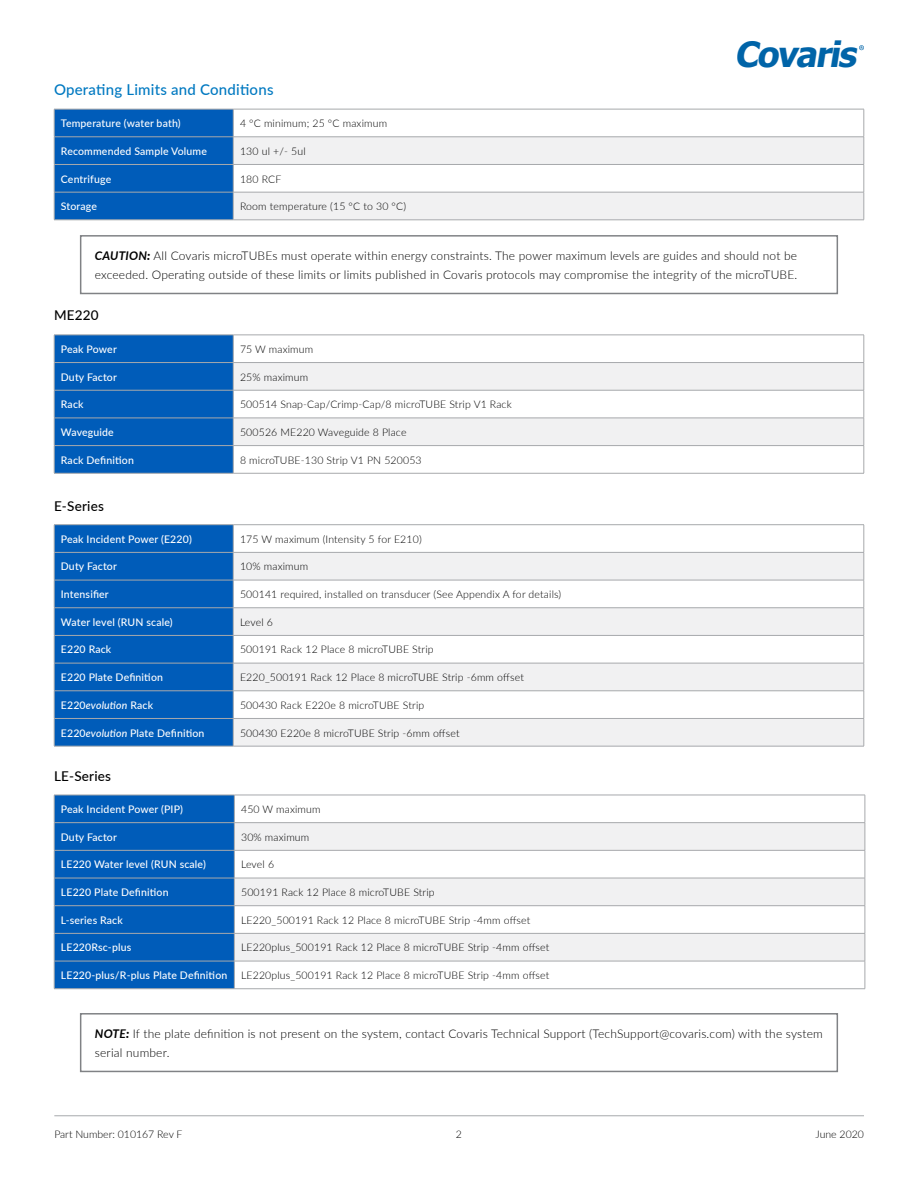
<style>
.page{position:relative;width:918px;height:1188px;background:#fff}
.page>*{position:absolute;margin:0;border:0;box-sizing:border-box;transform-origin:0 0}
.t1{font:italic 700 35.1px "Tahoma";color:#0064a8}
.t2{font:500 15px "Lato";letter-spacing:.015em;color:#0079c1}
.t3{font:500 13.5px "Lato";letter-spacing:.015em;color:#000}
.t4{font:300 12px/19.5px "Lato";letter-spacing:.015em;color:#000}
.t5{font:300 10.5px "Lato";letter-spacing:.015em;color:#000}
.t6{font:500 10.5px "Lato";letter-spacing:.015em;color:#fff}
.t7{font:italic 500 10.5px "Lato";letter-spacing:.015em;color:#fff}
.s1{font-weight:700;font-style:italic}
.s2{font-weight:900;font-style:italic}
.s3{font-style:normal}
.s4{font-style:italic}
</style>
<div class="page">
<hr style="left:54px;top:1115px;width:810px;height:1px;background:#a7a9ac">
<svg style="left:859px;top:45px;width:5px;height:5px"></svg>
<svg style="left:234px;top:138px;width:630px;height:82px;fill:#f1f1f2"></svg>
<hr style="left:233px;top:109px;width:631px;height:1px;background:#a7a9ac">
<hr style="left:233px;top:137px;width:631px;height:1px;background:#a7a9ac">
<hr style="left:233px;top:164px;width:631px;height:1px;background:#a7a9ac">
<hr style="left:233px;top:192px;width:631px;height:1px;background:#a7a9ac">
<svg style="left:54px;top:109px;width:180px;height:111px;background:#0960b8"></svg>
<svg style="left:864px;top:109px;width:1px;height:111px"></svg>
<hr style="left:54px;top:220px;width:179px;height:1px;background:#a7a9ac">
<hr style="left:233px;top:220px;width:631px;height:1px;background:#a7a9ac">
<svg style="left:234px;top:363px;width:630px;height:82px;fill:#f1f1f2"></svg>
<hr style="left:233px;top:335px;width:631px;height:1px;background:#a7a9ac">
<hr style="left:233px;top:362px;width:631px;height:1px;background:#a7a9ac">
<hr style="left:233px;top:390px;width:631px;height:1px;background:#a7a9ac">
<hr style="left:233px;top:418px;width:631px;height:1px;background:#a7a9ac">
<hr style="left:233px;top:445px;width:631px;height:1px;background:#a7a9ac">
<svg style="left:54px;top:335px;width:180px;height:138px;background:#0960b8"></svg>
<svg style="left:864px;top:335px;width:1px;height:138px"></svg>
<hr style="left:54px;top:473px;width:179px;height:1px;background:#a7a9ac">
<hr style="left:233px;top:473px;width:631px;height:1px;background:#a7a9ac">
<svg style="left:234px;top:553px;width:630px;height:193px;fill:#f1f1f2"></svg>
<hr style="left:54px;top:524px;width:179px;height:1px;background:#a7a9ac">
<hr style="left:233px;top:524px;width:631px;height:1px;background:#a7a9ac">
<hr style="left:233px;top:552px;width:631px;height:1px;background:#a7a9ac">
<hr style="left:233px;top:580px;width:631px;height:1px;background:#a7a9ac">
<hr style="left:233px;top:607px;width:631px;height:1px;background:#a7a9ac">
<hr style="left:233px;top:635px;width:631px;height:1px;background:#a7a9ac">
<hr style="left:233px;top:663px;width:631px;height:1px;background:#a7a9ac">
<hr style="left:233px;top:691px;width:631px;height:1px;background:#a7a9ac">
<hr style="left:233px;top:718px;width:631px;height:1px;background:#a7a9ac">
<svg style="left:54px;top:525px;width:180px;height:221px;background:#0b61b8"></svg>
<svg style="left:864px;top:525px;width:1px;height:221px"></svg>
<hr style="left:54px;top:746px;width:179px;height:1px;background:#a7a9ac">
<hr style="left:233px;top:746px;width:631px;height:1px;background:#a7a9ac">
<svg style="left:235px;top:823px;width:630px;height:138px;fill:#f1f1f2"></svg>
<hr style="left:234px;top:795px;width:631px;height:1px;background:#a7a9ac">
<hr style="left:234px;top:822px;width:631px;height:1px;background:#a7a9ac">
<hr style="left:234px;top:850px;width:631px;height:1px;background:#a7a9ac">
<hr style="left:234px;top:878px;width:631px;height:1px;background:#a7a9ac">
<hr style="left:234px;top:905px;width:631px;height:1px;background:#a7a9ac">
<hr style="left:234px;top:933px;width:631px;height:1px;background:#a7a9ac">
<hr style="left:234px;top:961px;width:631px;height:1px;background:#a7a9ac">
<svg style="left:54px;top:795px;width:181px;height:193px;background:#075fb8"></svg>
<svg style="left:865px;top:795px;width:1px;height:194px"></svg>
<hr style="left:54px;top:988px;width:180px;height:1px;background:#a7a9ac">
<hr style="left:234px;top:988px;width:631px;height:1px;background:#a7a9ac">
<div style="left:80px;top:235px;width:758px;height:59px;border:2px solid #808285"></div>
<div style="left:80px;top:1013px;width:758px;height:59px;border:2px solid #808285"></div>
<h2 class="t2" style="left:54px;top:79px;width:221px">Operating Limits and Conditions</h2>
<p class="t6" style="left:61px;top:116px;width:121px">Temperature (water bath)</p>
<p class="t5" style="left:240px;top:116px;width:149px">4 °C minimum; 25 °C maximum</p>
<p class="t6" style="left:61px;top:143px;width:148px">Recommended Sample Volume</p>
<p class="t5" style="left:240px;top:144px;width:67px">130 ul +/- 5ul</p>
<p class="t6" style="left:61px;top:171px;width:52px">Centrifuge</p>
<p class="t5" style="left:240px;top:171px;width:43px">180 RCF</p>
<p class="t6" style="left:61px;top:199px;width:38px">Storage</p>
<p class="t5" style="left:240px;top:199px;width:168px">Room temperature (15 °C to 30 °C)</p>
<h1 class="t1" style="left:735px;top:32px;width:131px">Covaris</h1>
<p class="t4" style="left:95px;top:245px;width:704px"><span class="s1">CAUTION</span><span class="s2">:</span> All Covaris microTUBEs must operate within energy constraints. The power maximum levels are guides and should not be exceeded. Operating outside of these limits or limits published in Covaris protocols may compromise the integrity of the microTUBE.</p>
<p class="t3" style="left:54px;top:306px;width:46px">ME220</p>
<p class="t6" style="left:61px;top:342px;width:57px">Peak Power</p>
<p class="t5" style="left:240px;top:342px;width:75px">75 W maximum</p>
<p class="t6" style="left:61px;top:369px;width:58px">Duty Factor</p>
<p class="t5" style="left:240px;top:370px;width:70px">25% maximum</p>
<p class="t6" style="left:61px;top:397px;width:24px">Rack</p>
<p class="t5" style="left:240px;top:397px;width:273px">500514 Snap-Cap/Crimp-Cap/8 microTUBE Strip V1 Rack</p>
<p class="t6" style="left:61px;top:425px;width:54px">Waveguide</p>
<p class="t5" style="left:240px;top:425px;width:168px">500526 ME220 Waveguide 8 Place</p>
<p class="t6" style="left:61px;top:452px;width:75px">Rack Definition</p>
<p class="t5" style="left:240px;top:453px;width:183px">8 microTUBE-130 Strip V1 PN 520053</p>
<p class="t3" style="left:54px;top:496px;width:51px">E-Series</p>
<p class="t6" style="left:61px;top:531px;width:132px">Peak Incident Power (E220)</p>
<p class="t5" style="left:240px;top:532px;width:183px">175 W maximum (Intensity 5 for E210)</p>
<p class="t6" style="left:61px;top:559px;width:58px">Duty Factor</p>
<p class="t5" style="left:240px;top:559px;width:70px">10% maximum</p>
<p class="t6" style="left:61px;top:587px;width:49px">Intensifier</p>
<p class="t5" style="left:240px;top:587px;width:323px">500141 required, installed on transducer (See Appendix A for details)</p>
<p class="t6" style="left:61px;top:614px;width:113px">Water level (RUN scale)</p>
<p class="t5" style="left:240px;top:615px;width:34px">Level 6</p>
<p class="t6" style="left:61px;top:642px;width:52px">E220 Rack</p>
<p class="t5" style="left:240px;top:642px;width:195px">500191 Rack 12 Place 8 microTUBE Strip</p>
<p class="t6" style="left:61px;top:670px;width:104px">E220 Plate Definition</p>
<p class="t5" style="left:240px;top:670px;width:285px">E220_500191 Rack 12 Place 8 microTUBE Strip -6mm offset</p>
<p class="t7" style="left:61px;top:697px;width:94px"><span class="s3">E220</span>evolution <span class="s3">Rack</span></p>
<p class="t5" style="left:240px;top:698px;width:186px">500430 Rack E220e 8 microTUBE Strip</p>
<p class="t6" style="left:61px;top:725px;width:145px">E220<span class="s4">evolution</span> Plate Definition</p>
<p class="t5" style="left:240px;top:725px;width:221px">500430 E220e 8 microTUBE Strip -6mm offset</p>
<p class="t3" style="left:54px;top:766px;width:59px">LE-Series</p>
<p class="t6" style="left:61px;top:802px;width:124px">Peak Incident Power (PIP)</p>
<p class="t5" style="left:241px;top:802px;width:81px">450 W maximum</p>
<p class="t6" style="left:61px;top:829px;width:58px">Duty Factor</p>
<p class="t5" style="left:241px;top:830px;width:70px">30% maximum</p>
<p class="t6" style="left:61px;top:857px;width:147px">LE220 Water level (RUN scale)</p>
<p class="t5" style="left:241px;top:857px;width:34px">Level 6</p>
<p class="t6" style="left:61px;top:885px;width:109px">LE220 Plate Definition</p>
<p class="t5" style="left:241px;top:885px;width:195px">500191 Rack 12 Place 8 microTUBE Strip</p>
<p class="t6" style="left:61px;top:912px;width:63px">L-series Rack</p>
<p class="t5" style="left:241px;top:913px;width:291px">LE220_500191 Rack 12 Place 8 microTUBE Strip -4mm offset</p>
<p class="t6" style="left:61px;top:940px;width:72px">LE220Rsc-plus</p>
<p class="t5" style="left:241px;top:940px;width:310px">LE220plus_500191 Rack 12 Place 8 microTUBE Strip -4mm offset</p>
<p class="t6" style="left:61px;top:968px;width:168px">LE220-plus/R-plus Plate Definition</p>
<p class="t5" style="left:241px;top:968px;width:310px">LE220plus_500191 Rack 12 Place 8 microTUBE Strip -4mm offset</p>
<p class="t4" style="left:95px;top:1023px;width:729px"><span class="s1">NOTE</span><span class="s2">:</span> If the plate definition is not present on the system, contact Covaris Technical Support (TechSupport@covaris.com) with the system serial number.</p>
<p class="t5" style="left:54px;top:1127px;width:130px">Part Number: 010167 Rev F</p>
<p class="t5" style="left:456px;top:1127px;width:8px">2</p>
<p class="t5" style="left:816px;top:1127px;width:50px">June 2020</p>
</div>
